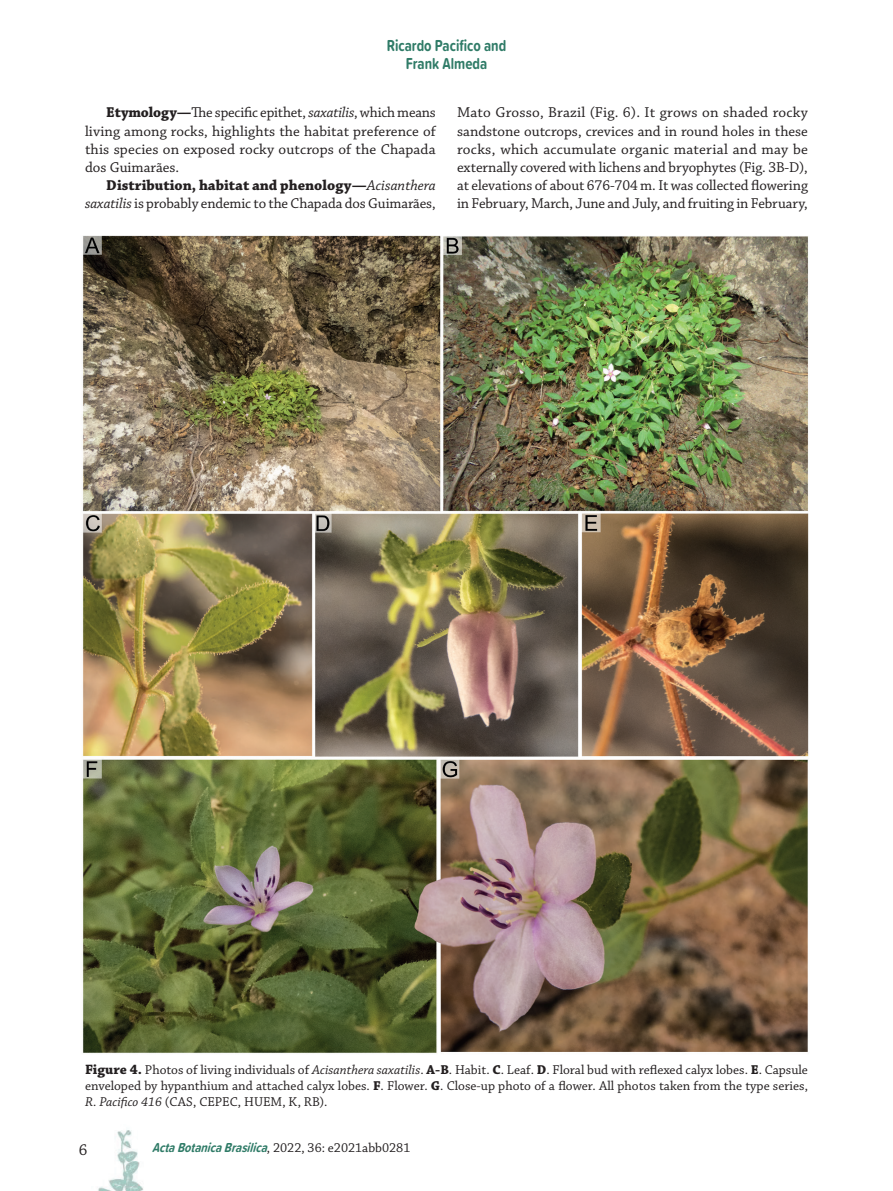
<style>
.page{position:relative;width:893px;height:1191px;background:#fff}
.page>*{position:absolute;margin:0;border:0;box-sizing:border-box;transform-origin:0 0}
.t1{font:700 16.5px/18px "Proxima Soft Cond";color:#2f7b67;text-align:center;scale:.91 1}
.t2{font:16.5px "Chaparral Pro";color:#231f20}
.t3{font:15px/18.1px "Chaparral Pro";letter-spacing:-.005em;color:#231f20;text-align:justify}
.t4{font:13.5px/16.2px "Chaparral Pro";color:#231f20;text-align:justify}
.t5{font:italic 700 13.5px "Proxima Soft Cond";color:#2f7b67;scale:.95 1}
.s1{font-weight:700}
.s2{font-style:italic}
.s3{font-weight:700;font-size:14.25px}
.s4{font-family:"Chaparral Pro";font-weight:400;font-style:normal;color:#231f20}
</style>
<div class="page">
<img style="left:98px;top:1130px;width:45px;height:61px">
<img style="left:82px;top:235px;width:727px;height:819px">
<p class="t1" style="left:387px;top:36px;width:133px">Ricardo Pacifico and<br>Frank Almeda</p>
<p class="t3" style="left:85px;top:104px;width:352px;text-indent:21px"><span class="s1">Etymology—</span>The specific epithet, <span class="s2">saxatilis</span>, which means living among rocks, highlights the habitat preference of this species on exposed rocky outcrops of the Chapada dos Guimarães.</p>
<p class="t3" style="left:85px;top:177px;width:352px;text-align:right"><span class="s1">Distribution, habitat and phenology—</span><span class="s2">Acisanthera saxatilis</span> is probably endemic to the Chapada dos Guimarães,</p>
<p class="t3" style="left:457px;top:104px;width:352px">Mato Grosso, Brazil (Fig. 6). It grows on shaded rocky sandstone outcrops, crevices and in round holes in these rocks, which accumulate organic material and may be externally covered with lichens and bryophytes (Fig. 3B-D), at elevations of about 676-704 m. It was collected flowering in February, March, June and July, and fruiting in February,</p>
<p class="t4" style="left:85px;top:1061px;width:724px"><span class="s3">Figure 4.</span> Photos of living individuals of <span class="s2">Acisanthera saxatilis</span>. <span class="s1">A-B</span>. Habit. <span class="s1">C</span>. Leaf. <span class="s1">D</span>. Floral bud with reflexed calyx lobes. <span class="s1">E</span>. Capsule enveloped by hypanthium and attached calyx lobes. <span class="s1">F</span>. Flower. <span class="s1">G</span>. Close-up photo of a flower. All photos taken from the type series, <span class="s2">R. Pacifico 416</span> (CAS, CEPEC, HUEM, K, RB).</p>
<p class="t2" style="left:79px;top:1141px;width:10px">6</p>
<p class="t5" style="left:152px;top:1137px;width:274px">ActaBotanicaBrasilica<span class="s4">, 2 0 2 2 , 3 6 : e 2 0 2 1 a b b 0 2 8 1</span></p>
</div>
